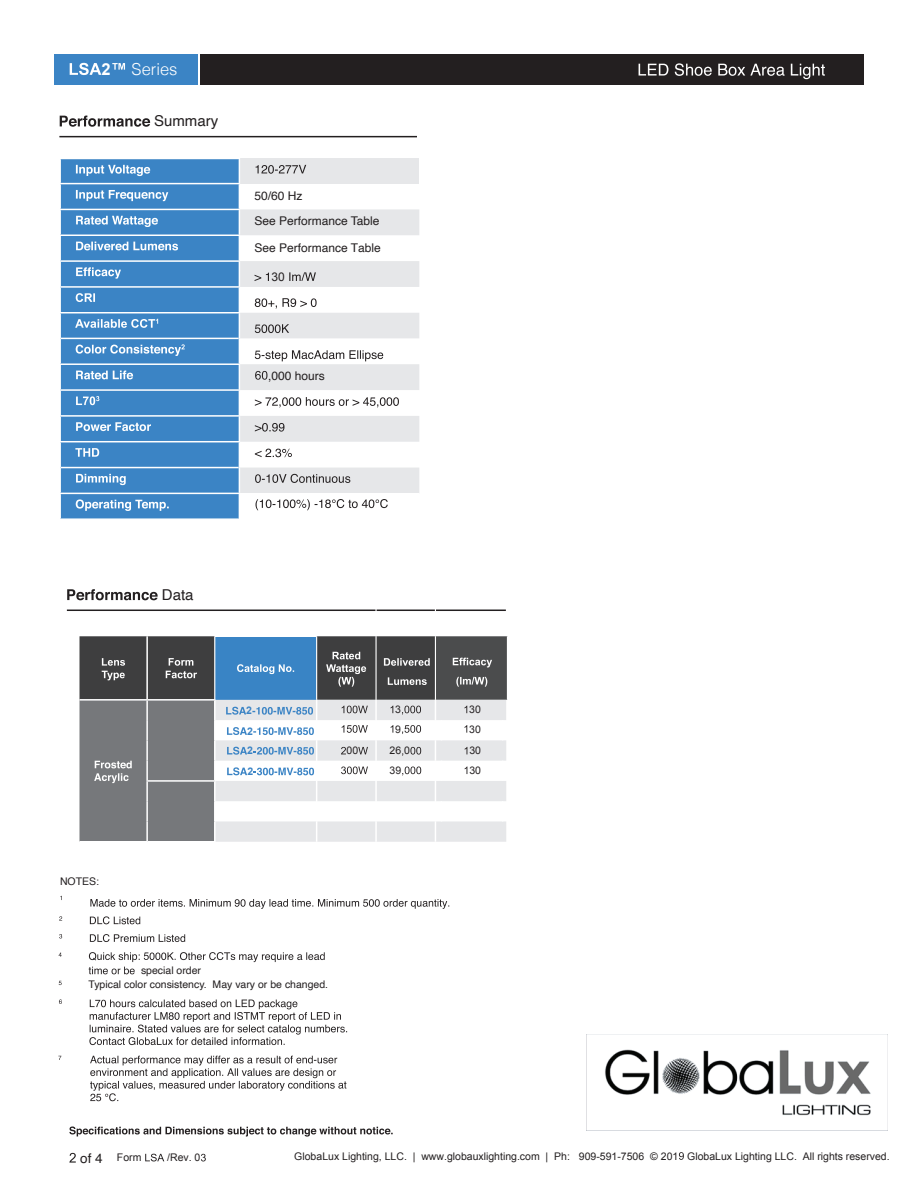
<style>
.page{position:relative;width:918px;height:1188px;background:#fff}
.page>*{position:absolute;margin:0;border:0;box-sizing:border-box;transform-origin:0 0}
.t1{font:300 16.5px "Helvetica";color:#fff}
.t2{font:700 16.5px "Arial";color:#fff}
.t3{font:15px "Helvetica";color:#231f20}
.t4{font:12px/25.5px "Helvetica";color:#231f20}
.t5{font:12px "Arial";color:#231f20}
.t6{font:10.5px "Arial";color:#231f20}
.t7{font:10.5px/14px "Helvetica";color:#231f20}
.t8{font:700 10.5px/20px "Arial";color:#3b84c5;text-align:justify}
.s1{font-family:"Helvetica";font-size:13.5px}
</style>
<div class="page">
<div style="left:201px;top:54px;width:663px;height:30px;background:#231f20"></div>
<div style="left:54px;top:54px;width:143px;height:30px;background:#3b84c5"></div>
<hr style="left:59px;top:136px;width:358px;height:1px;background:#231f20">
<svg style="left:60px;top:116px;width:90px;height:11px"></svg>
<div style="left:61px;top:159px;width:178px;height:359px;background:#3b84c5"></div>
<div style="left:239px;top:158px;width:180px;height:26px;background:#e6e7e9"></div>
<svg style="left:240px;top:209px;width:179px;height:284px;fill:#e6e7e9"></svg>
<hr style="left:59px;top:158px;width:181px;height:1px;background:#fff">
<hr style="left:59px;top:183px;width:181px;height:1px;background:#fff">
<hr style="left:59px;top:209px;width:181px;height:1px;background:#fff">
<hr style="left:59px;top:235px;width:181px;height:1px;background:#fff">
<hr style="left:59px;top:260px;width:181px;height:2px;background:#fff">
<hr style="left:59px;top:286px;width:181px;height:2px;background:#fff">
<hr style="left:59px;top:312px;width:181px;height:1px;background:#fff">
<hr style="left:59px;top:363px;width:181px;height:2px;background:#fff">
<hr style="left:59px;top:389px;width:181px;height:2px;background:#fff">
<hr style="left:59px;top:415px;width:181px;height:2px;background:#fff">
<hr style="left:59px;top:441px;width:181px;height:1px;background:#fff">
<hr style="left:61px;top:338px;width:178px;height:1px;background:#fff">
<hr style="left:59px;top:493px;width:181px;height:1px;background:#fff">
<svg style="left:239px;top:159px;width:1px;height:334px"></svg>
<hr style="left:61px;top:467px;width:178px;height:1px;background:#fff">
<svg style="left:76px;top:165px;width:74px;height:11px"></svg>
<svg style="left:76px;top:190px;width:92px;height:11px"></svg>
<svg style="left:76px;top:216px;width:82px;height:11px"></svg>
<svg style="left:76px;top:242px;width:102px;height:8px"></svg>
<svg style="left:76px;top:267px;width:45px;height:12px"></svg>
<svg style="left:76px;top:293px;width:19px;height:9px"></svg>
<svg style="left:75px;top:319px;width:83px;height:9px"></svg>
<svg style="left:76px;top:344px;width:109px;height:12px"></svg>
<svg style="left:76px;top:370px;width:57px;height:9px"></svg>
<svg style="left:76px;top:396px;width:23px;height:9px"></svg>
<svg style="left:76px;top:422px;width:75px;height:9px"></svg>
<svg style="left:75px;top:448px;width:24px;height:9px"></svg>
<svg style="left:76px;top:474px;width:50px;height:11px"></svg>
<svg style="left:76px;top:499px;width:93px;height:12px"></svg>
<svg style="left:255px;top:371px;width:12px;height:9px"></svg>
<svg style="left:255px;top:397px;width:144px;height:10px"></svg>
<svg style="left:255px;top:423px;width:29px;height:9px"></svg>
<svg style="left:255px;top:449px;width:37px;height:8px"></svg>
<svg style="left:255px;top:474px;width:95px;height:9px"></svg>
<svg style="left:256px;top:499px;width:132px;height:11px"></svg>
<hr style="left:67px;top:610px;width:439px;height:1px;background:#231f20">
<svg style="left:67px;top:589px;width:91px;height:11px"></svg>
<hr style="left:375px;top:603px;width:2px;height:33px;background:#fff">
<hr style="left:435px;top:603px;width:1px;height:33px;background:#fff">
<svg style="left:89px;top:952px;width:236px;height:22px"></svg>
<svg style="left:69px;top:1127px;width:324px;height:10px"></svg>
<svg style="left:69px;top:1153px;width:7px;height:10px"></svg>
<svg style="left:145px;top:1154px;width:19px;height:7px"></svg>
<svg style="left:201px;top:1154px;width:5px;height:7px"></svg>
<svg style="left:679px;top:1152px;width:5px;height:8px"></svg>
<img style="left:587px;top:1034px;width:300px;height:82px">
<svg style="left:256px;top:165px;width:50px;height:9px"></svg>
<svg style="left:90px;top:899px;width:359px;height:10px"></svg>
<svg style="left:59px;top:916px;width:3px;height:5px"></svg>
<svg style="left:90px;top:916px;width:50px;height:8px"></svg>
<svg style="left:90px;top:934px;width:95px;height:8px"></svg>
<svg style="left:90px;top:1056px;width:256px;height:45px"></svg>
<svg style="left:59px;top:999px;width:3px;height:5px"></svg>
<svg style="left:89px;top:1000px;width:258px;height:45px"></svg>
<svg style="left:255px;top:273px;width:14px;height:8px"></svg>
<svg style="left:289px;top:272px;width:27px;height:9px"></svg>
<svg style="left:255px;top:298px;width:62px;height:11px"></svg>
<svg style="left:255px;top:324px;width:34px;height:9px"></svg>
<svg style="left:255px;top:350px;width:128px;height:11px"></svg>
<svg style="left:70px;top:63px;width:31px;height:12px"></svg>
<svg style="left:112px;top:63px;width:13px;height:7px"></svg>
<svg style="left:639px;top:63px;width:186px;height:16px"></svg>
<svg style="left:80px;top:636px;width:428px;height:206px"></svg>
<h1 class="t2" style="left:101px;top:58px;width:11px">2</h1>
<h1 class="t1" style="left:132px;top:55px;width:47px">Series</h1>
<h2 class="t3" style="left:154px;top:110px;width:66px">Summary</h2>
<p class="t4" style="left:254px;top:183px;width:127px">50/60 Hz<br>See Performance Table</p>
<p class="t4" style="left:254px;top:235px;width:128px">See Performance Table</p>
<p class="t5" style="left:271px;top:269px;width:15px">30</p>
<p class="t4" style="left:268px;top:363px;width:58px">,000 hours</p>
<p class="t7" style="left:60px;top:874px;width:41px">NOTES:</p>
<h2 class="t3" style="left:162px;top:583px;width:33px">Data</h2>
<p class="t8" style="left:246px;top:701px;width:8px">2<br>2<br>2</p>
<p class="t8" style="left:247px;top:762px;width:7px">2</p>
<p class="t6" style="left:395px;top:703px;width:7px">3</p>
<p class="t6" style="left:469px;top:703px;width:13px">30</p>
<p class="t6" style="left:395px;top:722px;width:7px">9</p>
<p class="t6" style="left:469px;top:722px;width:13px">30</p>
<p class="t6" style="left:346px;top:744px;width:13px">00</p>
<p class="t6" style="left:390px;top:744px;width:22px">26 0</p>
<p class="t6" style="left:469px;top:744px;width:13px">30</p>
<p class="t6" style="left:390px;top:764px;width:13px">39</p>
<p class="t6" style="left:469px;top:764px;width:13px">30</p>
<p class="t7" style="left:89px;top:964px;width:241px;text-indent:53px">special order<br>Typical color consistency. May vary or be changed.</p>
<p class="t6" style="left:80px;top:1151px;width:63px"><span class="s1">of 4</span> Form</p>
<p class="t6" style="left:167px;top:1151px;width:35px">/Rev. 0</p>
<p class="t6" style="left:294px;top:1149px;width:597px">GlobaLux Lighting, LLC. | www.globauxlighting.com | Ph: 909-591-7506 © 201 GlobaLux Lighting LLC. All rights reserved.</p>
</div>
